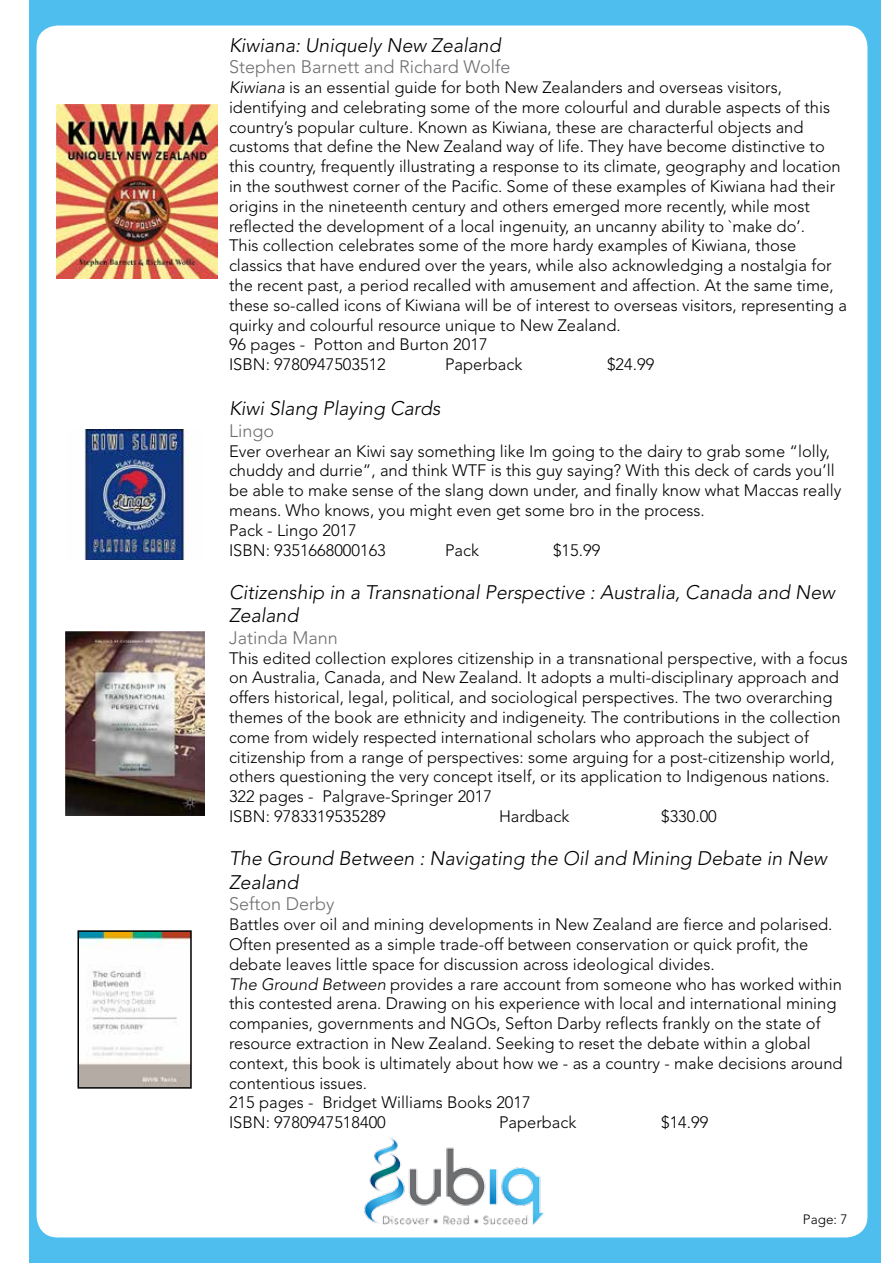
<style>
.page{position:relative;width:893px;height:1263px;background:#fff}
.page>*{position:absolute;margin:0;border:0;box-sizing:border-box;transform-origin:0 0}
.t1{font:italic 300 19.5px/23.4px "Avenir LT Std";color:#000}
.t2{font:300 18px "Avenir LT Std";color:#6d6e71}
.t3{font:300 16.5px/19.8px "Avenir LT Std";color:#000}
.t4{font:300 13.5px "Avenir LT Std";color:#000}
.s1{font-style:italic}
</style>
<div class="page">
<div style="left:29px;top:0;width:851px;height:1263px;background:#4dbeed"></div>
<div style="left:37px;top:26px;width:830px;height:1211px;background:#fff;border-radius:21px"></div>
<img style="left:364px;top:1137px;width:180px;height:88px">
<img style="left:57px;top:104px;width:161px;height:175px">
<img style="left:84px;top:429px;width:105px;height:130px">
<img style="left:65px;top:631px;width:139px;height:184px">
<img style="left:80px;top:933px;width:109px;height:153px">
<div style="left:77px;top:930px;width:115px;height:159px;border:2px solid #000"></div>
<p class="t1" style="left:229px;top:34px;width:273px">Kiwiana: Uniquely New Zealand</p>
<p class="t2" style="left:229px;top:56px;width:283px">Stephen Barnett and Richard Wolfe</p>
<p class="t3" style="left:229px;top:77px;width:619px"><span class="s1">Kiwiana</span> is an essential guide for both New Zealanders and overseas visitors, identifying and celebrating some of the more colourful and durable aspects of this country’s popular culture. Known as Kiwiana, these are characterful objects and customs that define the New Zealand way of life. They have become distinctive to this country, frequently illustrating a response to its climate, geography and location in the southwest corner of the Pacific. Some of these examples of Kiwiana had their origins in the nineteenth century and others emerged more recently, while most reflected the development of a local ingenuity, an uncanny ability to `make do’.<br>This collection celebrates some of the more hardy examples of Kiwiana, those classics that have endured over the years, while also acknowledging a nostalgia for the recent past, a period recalled with amusement and affection. At the same time, these so-called icons of Kiwiana will be of interest to overseas visitors, representing a quirky and colourful resource unique to New Zealand.<br>96 pages - Potton and Burton 2017<br>ISBN: 9780947503512</p>
<p class="t3" style="left:445px;top:355px;width:79px">Paperback</p>
<p class="t3" style="left:607px;top:355px;width:49px">$24.99</p>
<p class="t1" style="left:229px;top:397px;width:213px">Kiwi Slang Playing Cards</p>
<p class="t2" style="left:229px;top:420px;width:47px">Lingo</p>
<p class="t3" style="left:229px;top:441px;width:614px">Ever overhear an Kiwi say something like Im going to the dairy to grab some “lolly, chuddy and durrie”, and think WTF is this guy saying? With this deck of cards you’ll be able to make sense of the slang down under, and finally know what Maccas really means. Who knows, you might even get some bro in the process.<br>Pack - Lingo 2017<br>ISBN: 9351668000163</p>
<p class="t3" style="left:445px;top:540px;width:35px">Pack</p>
<p class="t3" style="left:553px;top:540px;width:49px">$15.99</p>
<p class="t1" style="left:229px;top:581px;width:607px">Citizenship in a Transnational Perspective : Australia, Canada and New<br>Zealand</p>
<p class="t2" style="left:229px;top:627px;width:110px">Jatinda Mann</p>
<p class="t3" style="left:229px;top:648px;width:620px">This edited collection explores citizenship in a transnational perspective, with a focus on Australia, Canada, and New Zealand. It adopts a multi-disciplinary approach and offers historical, legal, political, and sociological perspectives. The two overarching themes of the book are ethnicity and indigeneity. The contributions in the collection come from widely respected international scholars who approach the subject of citizenship from a range of perspectives: some arguing for a post-citizenship world, others questioning the very concept itself, or its application to Indigenous nations.<br>322 pages - Palgrave-Springer 2017<br>ISBN: 9783319535289</p>
<p class="t3" style="left:499px;top:806px;width:72px">Hardback</p>
<p class="t3" style="left:661px;top:806px;width:57px">$330.00</p>
<p class="t1" style="left:229px;top:847px;width:599px">The Ground Between : Navigating the Oil and Mining Debate in New<br>Zealand</p>
<p class="t2" style="left:229px;top:893px;width:107px">Sefton Derby</p>
<p class="t3" style="left:229px;top:914px;width:615px">Battles over oil and mining developments in New Zealand are fierce and polarised.<br>Often presented as a simple trade-off between conservation or quick profit, the debate leaves little space for discussion across ideological divides.<br><span class="s1">The Ground Between</span> provides a rare account from someone who has worked within this contested arena. Drawing on his experience with local and international mining companies, governments and NGOs, Sefton Darby reflects frankly on the state of resource extraction in New Zealand. Seeking to reset the debate within a global context, this book is ultimately about how we - as a country - make decisions around contentious issues.<br>215 pages - Bridget Williams Books 2017<br>ISBN: 9780947518400</p>
<p class="t3" style="left:499px;top:1112px;width:79px">Paperback</p>
<p class="t3" style="left:661px;top:1112px;width:49px">$14.99</p>
<p class="t4" style="left:803px;top:1212px;width:46px">Page: 7</p>
</div>
